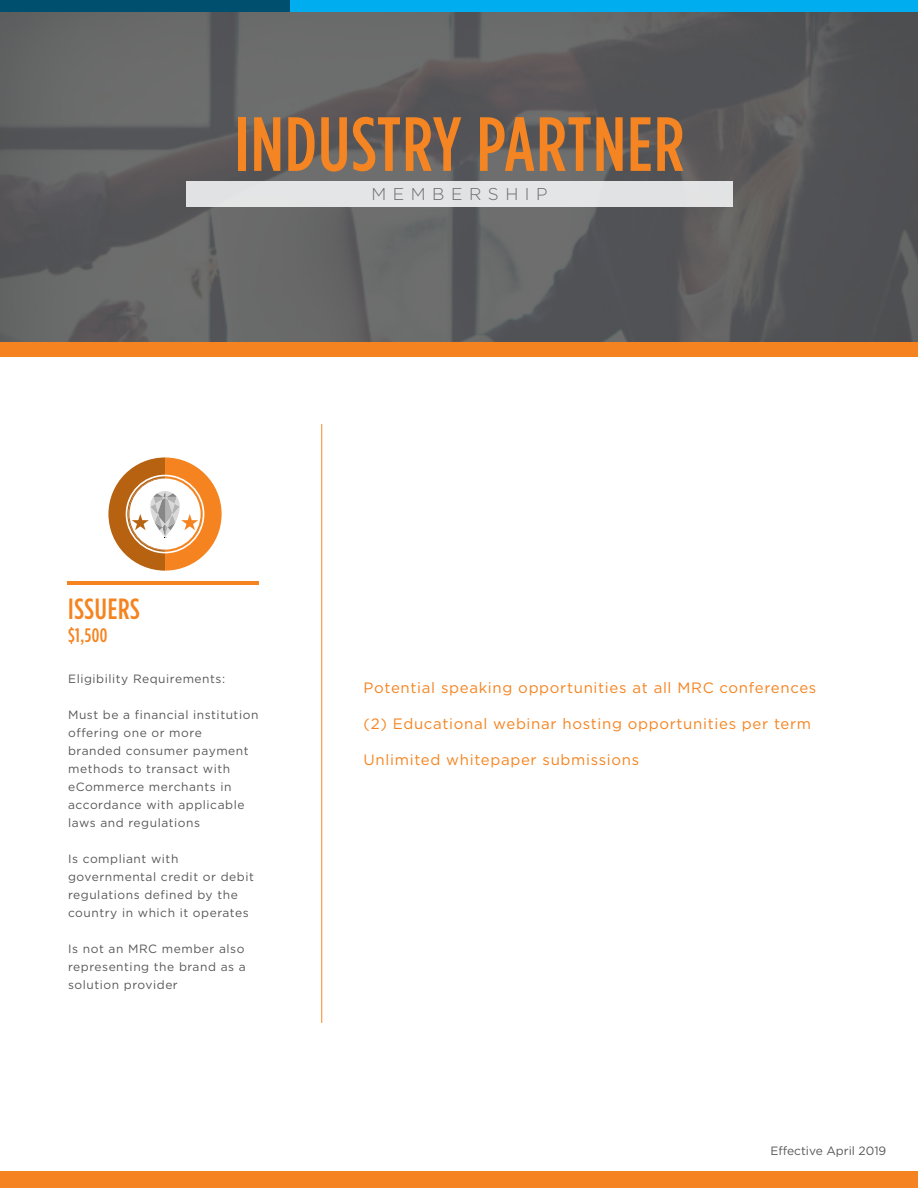
<style>
.page{position:relative;width:918px;height:1188px;background:#fff}
.page>*{position:absolute;margin:0;border:0;box-sizing:border-box;transform-origin:0 0}
.t1{font:500 76.65px "Gotham Condensed";letter-spacing:.02em;color:#f58522}
.t2{font:500 29.25px "Gotham Condensed";letter-spacing:.025em;color:#f58420}
.t3{font:500 19.5px "Gotham Condensed";color:#f58420}
.t4{font:300 17.1px "Gotham";letter-spacing:.38em;color:#6c6d70}
.t5{font:15px "Gotham";letter-spacing:.045em;color:#f58420}
.t6{font:12px/18px "Gotham";letter-spacing:.045em;color:#58585a}
.t7{font:12px "Gotham";color:#57585a}
</style>
<div class="page">
<svg style="left:0;top:12px;width:918px;height:330px;background:#5d5d5f"></svg>
<div style="left:186px;top:181px;width:547px;height:26px;background:#e4e5e6"></div>
<div style="left:0;top:342px;width:918px;height:15px;background:#f58420"></div>
<div style="left:0;top:1172px;width:918px;height:16px;background:#f58420"></div>
<div style="left:290px;top:0;width:628px;height:12px;background:#00aeef"></div>
<div style="left:0;top:0;width:290px;height:12px;background:#004f6e"></div>
<hr style="left:321px;top:424px;width:1px;height:599px;background:#f58420">
<svg style="left:108px;top:457px;width:114px;height:114px"></svg>
<hr style="left:67px;top:581px;width:192px;height:4px;background:#f58420">
<p class="t1" style="left:235px;top:100px;width:451px">INDUSTRY PARTNER</p>
<p class="t4" style="left:372px;top:183px;width:178px">MEMBERSHIP</p>
<p class="t2" style="left:68px;top:592px;width:73px">ISSUERS</p>
<p class="t3" style="left:68px;top:624px;width:40px">$1,500</p>
<p class="t6" style="left:68px;top:670px;width:159px">Eligibility Requirements:</p>
<p class="t6" style="left:68px;top:706px;width:192px">Must be a financial institution offering one or more<br>branded consumer payment methods to transact with eCommerce merchants in accordance with applicable laws and regulations</p>
<p class="t6" style="left:68px;top:850px;width:187px">Is compliant with governmental credit or debit regulations defined by the country in which it operates</p>
<p class="t6" style="left:68px;top:940px;width:179px;text-align:justify">Is not an MRC member also representing the brand as a solution provider</p>
<p class="t5" style="left:364px;top:679px;width:454px">Potential speaking opportunities at all MRC conferences</p>
<p class="t5" style="left:364px;top:715px;width:449px">(2) Educational webinar hosting opportunities per term</p>
<p class="t5" style="left:364px;top:751px;width:277px">Unlimited whitepaper submissions</p>
<p class="t7" style="left:770px;top:1143px;width:118px">Effective April 2019</p>
</div>
